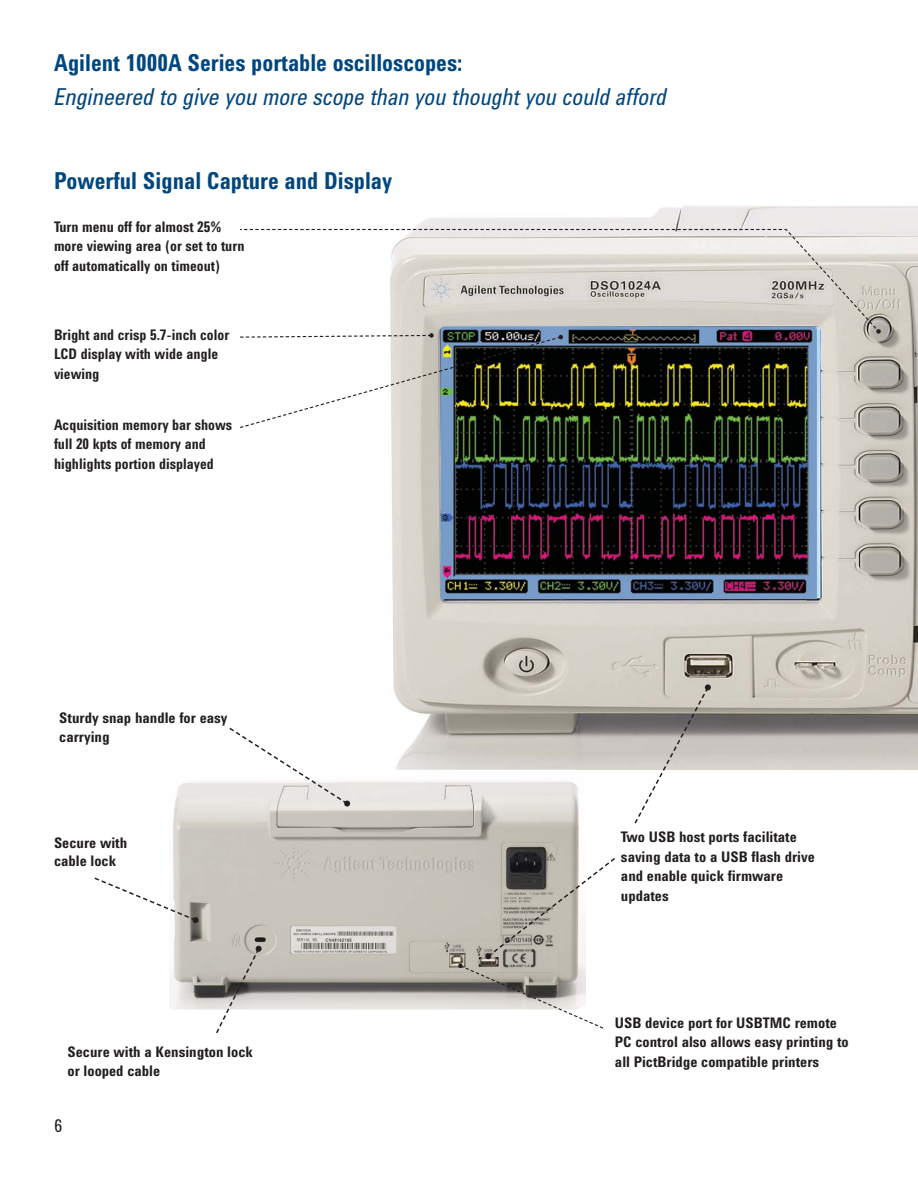
<style>
.page{position:relative;width:918px;height:1188px;background:#fff}
.page>*{position:absolute;margin:0;border:0;box-sizing:border-box;transform-origin:0 0}
.t1{font:700 24px "Agilent Condensed CFF";color:#00467f;scale:.95 1}
.t2{font:italic 24px "Agilent Condensed CFF";color:#00467f;scale:.95 1}
.t3{font:18px "Agilent Condensed CFF";color:#231f20}
.t4{font:700 15px/19.5px "Agilent Condensed CFF";color:#231f20}
.t5{font:700 15px/19.5px "Agilent Condensed CFF";color:#231f20;scale:.95 1}
</style>
<div class="page">
<img style="left:391px;top:206px;width:527px;height:564px">
<img style="left:171px;top:780px;width:408px;height:230px">
<svg style="left:228px;top:727px;width:122px;height:80px"></svg>
<svg style="left:240px;top:229px;width:641px;height:200px"></svg>
<svg style="left:458px;top:856px;width:157px;height:173px"></svg>
<svg style="left:215px;top:946px;width:47px;height:88px"></svg>
<svg style="left:633px;top:684px;width:78px;height:140px"></svg>
<svg style="left:94px;top:876px;width:105px;height:47px"></svg>
<h1 class="t1" style="left:54px;top:54px;width:431px">Agilent 1000A Series portable oscilloscopes:</h1>
<h1 class="t2" style="left:54px;top:88px;width:647px">Engineered to give you more scope than you thought you could afford</h1>
<h1 class="t1" style="left:54px;top:171px;width:357px">Powerful Signal Capture and Display</h1>
<p class="t5" style="left:54px;top:218px;width:202px">Turn menu off for almost 25% more viewing area (or set to turn off automatically on timeout)</p>
<p class="t5" style="left:54px;top:327px;width:186px">Bright and crisp 5.7-inch color<br>LCD display with wide angle viewing</p>
<p class="t5" style="left:54px;top:417px;width:189px">Acquisition memory bar shows full 20 kpts of memory and highlights portion displayed</p>
<p class="t4" style="left:59px;top:710px;width:170px">Sturdy snap handle for easy carrying</p>
<p class="t4" style="left:54px;top:835px;width:75px;line-height:18px">Secure with cable lock</p>
<p class="t4" style="left:67px;top:1043px;width:187px">Secure with a Kensington lock or looped cable</p>
<p class="t3" style="left:54px;top:1119px;width:10px">6</p>
<p class="t4" style="left:621px;top:829px;width:195px">Two USB host ports facilitate saving data to a USB flash drive and enable quick firmware updates</p>
<p class="t4" style="left:615px;top:1014px;width:235px">USB device port for USBTMC remote<br>PC control also allows easy printing to all PictBridge compatible printers</p>
</div>
